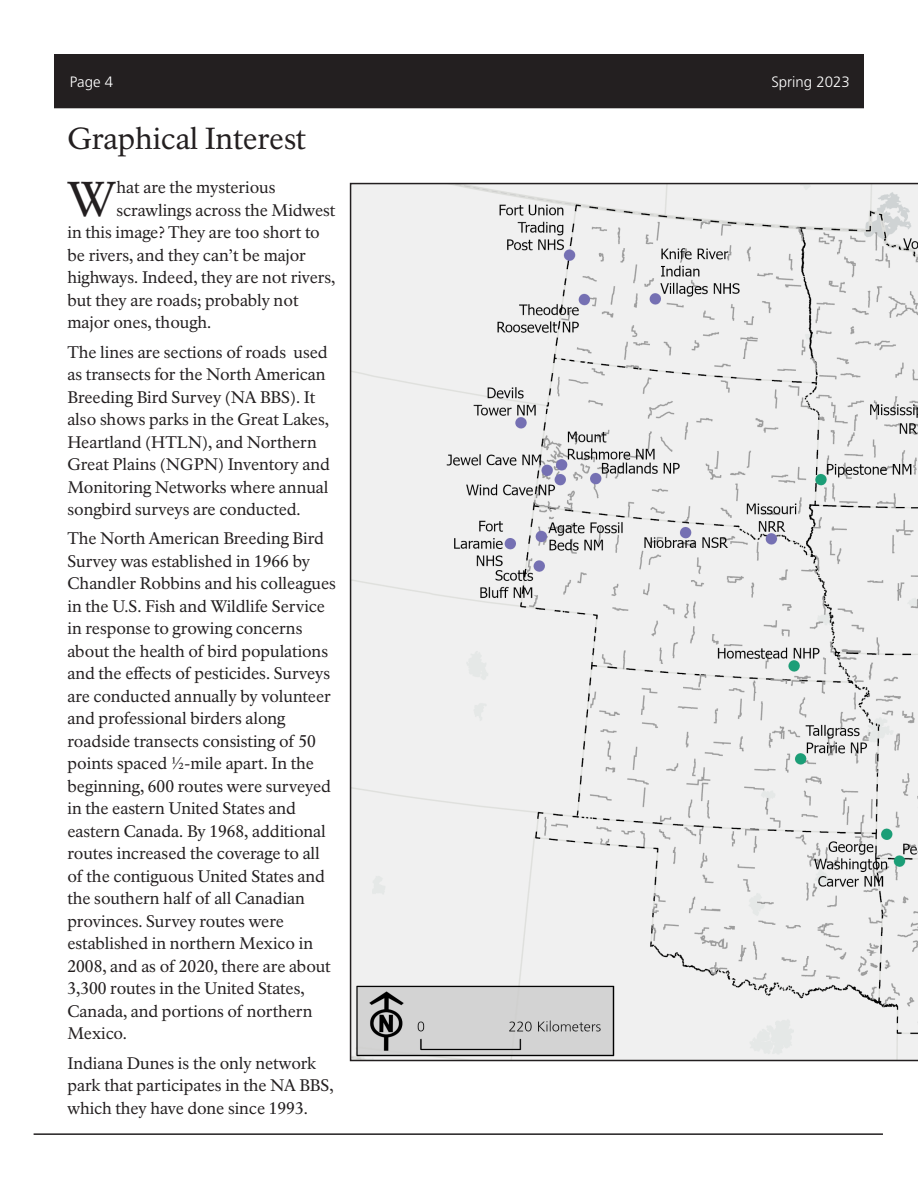
<style>
.page{position:relative;width:918px;height:1188px;background:#fff}
.page>*{position:absolute;margin:0;border:0;box-sizing:border-box;transform-origin:0 0}
.Newsletter_First_Par{font:48.15px "NPS Rawlinson OT";color:#231f20}
.Article_Title{font:30px "NPS Rawlinson OT";letter-spacing:-.01em;color:#231f20}
.Newsletter_Body_Text{font:16.5px/22.5px "NPS Rawlinson OT";letter-spacing:-.005em;color:#231f20}
.Newsletter_First_Par-2{font:16.5px "NPS Rawlinson OT";letter-spacing:-.005em;color:#231f20}
.t1{font:300 15px "Frutiger LT Std";color:#fff}
</style>
<div class="page">
<hr style="left:34px;top:1133px;width:849px;height:2px;background:#231f20">
<div style="left:55px;top:55px;width:808px;height:53px;background:#231f20"></div>
<div style="left:54px;top:54px;width:810px;height:54px;border:2px solid #231f20"></div>
<svg style="left:350px;top:183px;width:568px;height:878px"></svg>
<p class="t1" style="left:70px;top:73px;width:45px">Page 4</p>
<p class="t1" style="left:771px;top:73px;width:80px">Spring 2023</p>
<p class="Article_Title" style="left:68px;top:120px;width:240px">Graphical Interest</p>
<p class="Newsletter_First_Par" style="left:67px;top:170px;width:51px">W</p>
<p class="Newsletter_First_Par-2" style="left:117px;top:178px;width:161px">hat are the mysterious</p>
<p class="Newsletter_First_Par-2" style="left:117px;top:200px;width:220px">scrawlings across the Midwest</p>
<p class="Newsletter_First_Par-2" style="left:68px;top:223px;width:254px">in this image? They are too short to</p>
<p class="Newsletter_First_Par-2" style="left:68px;top:245px;width:240px">be rivers, and they can’t be major</p>
<p class="Newsletter_First_Par-2" style="left:68px;top:268px;width:269px">highways. Indeed, they are not rivers,</p>
<p class="Newsletter_First_Par-2" style="left:68px;top:290px;width:233px">but they are roads; probably not</p>
<p class="Newsletter_First_Par-2" style="left:68px;top:313px;width:145px">major ones, though.</p>
<p class="Newsletter_Body_Text" style="left:68px;top:341px;width:264px">The lines are sections of roads used as transects for the North American Breeding Bird Survey (NA BBS). It also shows parks in the Great Lakes, Heartland (HTLN), and Northern Great Plains (NGPN) Inventory and Monitoring Networks where annual songbird surveys are conducted.</p>
<p class="Newsletter_Body_Text" style="left:68px;top:528px;width:270px">The North American Breeding Bird Survey was established in 1966 by Chandler Robbins and his colleagues in the U.S. Fish and Wildlife Service in response to growing concerns about the health of bird populations and the effects of pesticides. Surveys are conducted annually by volunteer and professional birders along roadside transects consisting of 50 points spaced ½-mile apart. In the beginning, 600 routes were surveyed in the eastern United States and eastern Canada. By 1968, additional routes increased the coverage to all of the contiguous United States and the southern half of all Canadian provinces. Survey routes were established in northern Mexico in 2008, and as of 2020, there are about 3,300 routes in the United States, Canada, and portions of northern Mexico.</p>
<p class="Newsletter_Body_Text" style="left:68px;top:1052px;width:268px">Indiana Dunes is the only network park that participates in the NA BBS, which they have done since 1993.</p>
</div>
